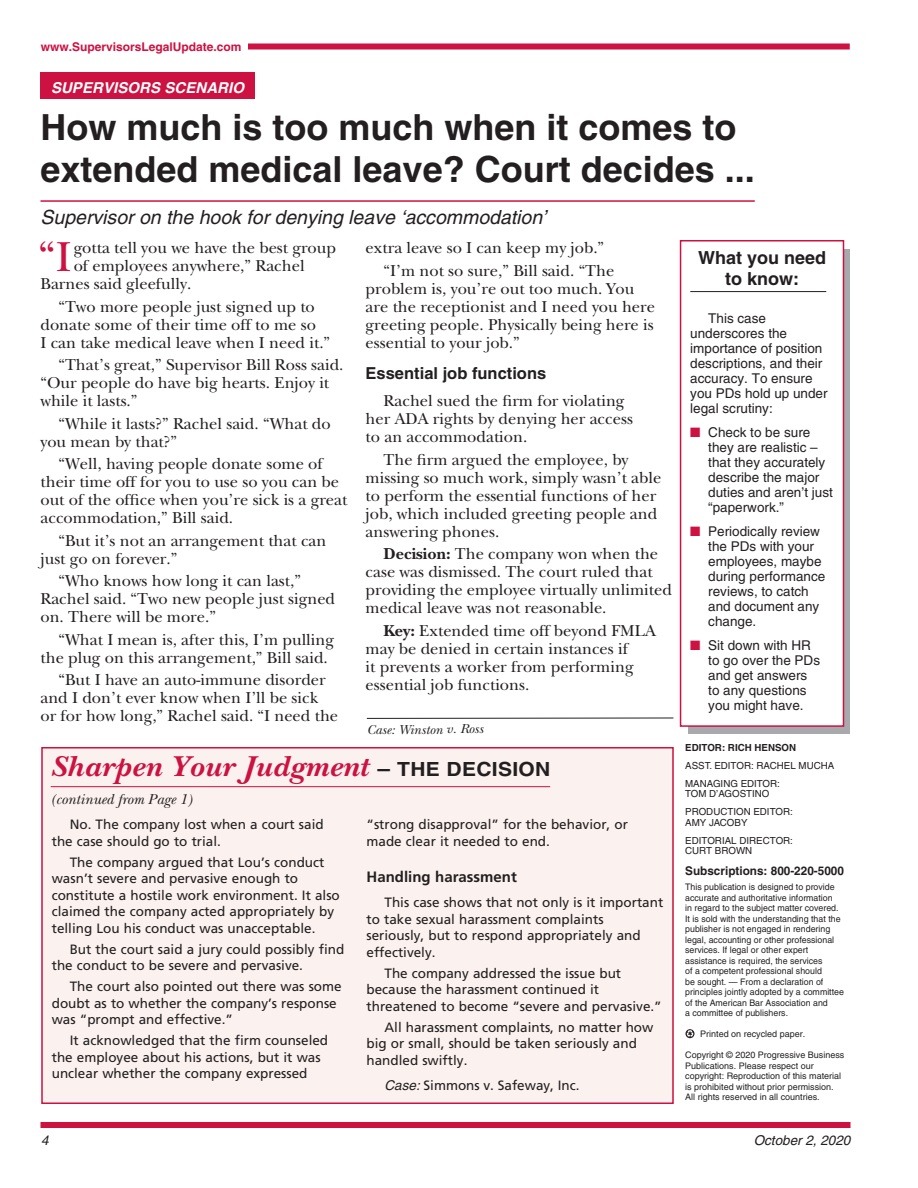
<style>
.page{position:relative;width:918px;height:1188px;background:#fff}
.page>*{position:absolute;margin:0;border:0;box-sizing:border-box;transform-origin:0 0}
.t1{font:43.8px "New Baskerville";color:#cd1141}
.t2{font:700 36px/42px "Helvetica";color:#231f20}
.t3{font:italic 700 30px "New Baskerville";letter-spacing:.015em;color:#cd1141;scale:1.08 1}
.t4{font:italic 19.5px "Helvetica";color:#231f20}
.t5{font:700 18px/21px "Helvetica";color:#231f20;text-align:center}
.t6{font:16.5px/18px "New Baskerville";color:#231f20}
.t7{font:700 16.5px "Helvetica";color:#231f20}
.t8{font:italic 15px "New Baskerville";color:#231f20}
.t9{font:italic 700 15px "Helvetica";letter-spacing:.005em;color:#fff}
.t10{font:700 15px "Frutiger";color:#231f20}
.t11{font:13.5px/16.5px "Frutiger";color:#231f20}
.t12{font:13.5px/15px "Helvetica";color:#231f20}
.t13{font:italic 13.5px "New Baskerville";color:#231f20}
.t14{font:italic 13.5px "Helvetica";color:#231f20}
.t15{font:700 12px "Helvetica";color:#cd1141}
.t16{font:700 12px "Helvetica";color:#231f20}
.t17{font:9.75px/18px "Helvetica";color:#231f20}
.t18{font:700 9.75px "Helvetica";color:#231f20}
.t19{font:9px/10.5px "Helvetica";color:#231f20}
.s1{font-weight:700}
.s2{font-family:"Helvetica";font-style:normal;font-size:21px;color:#231f20}
.s3{font-family:"Helvetica";font-style:normal;font-size:19.5px;color:#231f20}
.s4{font-family:"Helvetica";font-style:italic}
.s5{color:#cd1141}
</style>
<div class="page">
<div style="left:42px;top:748px;width:631px;height:355px;background:#fbf1ef"></div>
<div style="left:41px;top:747px;width:633px;height:357px;border:2px solid #cd1141"></div>
<hr style="left:51px;top:786px;width:499px;height:1px;background:#cd1141">
<div style="left:688px;top:249px;width:162px;height:485px;background:#a8a9ad"></div>
<hr style="left:40px;top:200px;width:715px;height:2px;background:#cd1141">
<div style="left:41px;top:44px;width:809px;height:6px;background:#cd1141"></div>
<hr style="left:367px;top:718px;width:306px;height:1px;background:#231f20">
<div style="left:40px;top:1122px;width:810px;height:6px;background:#cd1141"></div>
<div style="left:41px;top:38px;width:207px;height:18px;background:#fff"></div>
<div style="left:681px;top:241px;width:163px;height:485px;background:#fff"></div>
<hr style="left:690px;top:291px;width:136px;height:1px;background:#231f20">
<div style="left:680px;top:240px;width:164px;height:487px;border:2px solid #cd1141"></div>
<svg style="left:685px;top:1029px;width:10px;height:9px"></svg>
<div style="left:40px;top:72px;width:215px;height:27px;background:#cd1141"></div>
<p class="t15" style="left:41px;top:40px;width:202px">www.SupervisorsLegalUpdate.com</p>
<p class="t9" style="left:51px;top:78px;width:195px">SUPERVISORS SCENARIO</p>
<h2 class="t2" style="left:40px;top:106px;width:716px">How much is too much when it comes to extended medical leave? Court decides ...</h2>
<p class="t4" style="left:40px;top:206px;width:508px">Supervisor on the hook for denying leave ‘accommodation’</p>
<h1 class="t1" style="left:38px;top:231px;width:35px">“I</h1>
<p class="t6" style="left:74px;top:239px;width:264px">gotta tell you we have the best group</p>
<p class="t6" style="left:74px;top:257px;width:232px">of employees anywhere,” Rachel</p>
<p class="t6" style="left:40px;top:275px;width:152px">Barnes said gleefully.</p>
<p class="t6" style="left:40px;top:297px;width:291px;text-indent:18px">“Two more people just signed up to donate some of their time off to me so<br>I can take medical leave when I need it.”</p>
<p class="t6" style="left:40px;top:356px;width:305px;text-indent:18px">“That’s great,” Supervisor Bill Ross said. “Our people do have big hearts. Enjoy it while it lasts.”</p>
<p class="t6" style="left:40px;top:414px;width:292px;text-indent:18px">“While it lasts?” Rachel said. “What do you mean by that?”</p>
<p class="t6" style="left:40px;top:455px;width:308px;text-indent:18px">“Well, having people donate some of their time off for you to use so you can be out of the office when you’re sick is a great accommodation,” Bill said.</p>
<p class="t6" style="left:40px;top:531px;width:287px;text-indent:18px">“But it’s not an arrangement that can just go on forever.”</p>
<p class="t6" style="left:40px;top:572px;width:296px;text-indent:18px">“Who knows how long it can last,”<br>Rachel said. “Two new people just signed on. There will be more.”</p>
<p class="t6" style="left:40px;top:630px;width:295px;text-indent:18px">“What I mean is, after this, I’m pulling the plug on this arrangement,” Bill said.</p>
<p class="t6" style="left:40px;top:671px;width:299px;text-indent:18px">“But I have an auto-immune disorder and I don’t ever know when I’ll be sick or for how long,” Rachel said. “I need the</p>
<p class="t6" style="left:384px;top:237px;width:232px;line-height:22.5px;text-indent:-18px">extra leave so I can keep my job.” “I’m not so sure,” Bill said. “The</p>
<p class="t6" style="left:366px;top:279px;width:291px">problem is, you’re out too much. You are the receptionist and I need you here greeting people. Physically being here is essential to your job.”</p>
<p class="t7" style="left:366px;top:363px;width:182px">Essential job functions</p>
<p class="t6" style="left:366px;top:392px;width:269px;text-indent:18px">Rachel sued the firm for violating her ADA rights by denying her access to an accommodation.</p>
<p class="t6" style="left:366px;top:450px;width:297px;text-indent:18px">The firm argued the employee, by missing so much work, simply wasn’t able to perform the essential functions of her job, which included greeting people and answering phones.</p>
<p class="t6" style="left:366px;top:545px;width:308px;text-indent:18px"><span class="s1">Decision:</span> The company won when the case was dismissed. The court ruled that providing the employee virtually unlimited medical leave was not reasonable.</p>
<p class="t6" style="left:366px;top:621px;width:292px;text-indent:18px"><span class="s1">Key:</span> Extended time off beyond FMLA may be denied in certain instances if<br>it prevents a worker from performing essential job functions.</p>
<p class="t13" style="left:367px;top:721px;width:118px">Case: Winston v. Ross</p>
<h3 class="t3" style="left:51px;top:749px;width:464px">Sharpen Your Judgment <span class="s2">–</span> <span class="s3">THE DECISION</span></h3>
<p class="t8" style="left:51px;top:791px;width:143px">(continued from Page 1)</p>
<p class="t11" style="left:52px;top:816px;width:273px;text-indent:18px">No. The company lost when a court said the case should go to trial.</p>
<p class="t11" style="left:52px;top:854px;width:290px;text-indent:18px">The company argued that Lou’s conduct wasn’t severe and pervasive enough to constitute a hostile work environment. It also claimed the company acted appropriately by telling Lou his conduct was unacceptable.</p>
<p class="t11" style="left:52px;top:941px;width:294px;text-indent:18px">But the court said a jury could possibly find the conduct to be severe and pervasive.</p>
<p class="t11" style="left:52px;top:978px;width:291px;text-indent:18px">The court also pointed out there was some doubt as to whether the company’s response was “prompt and effective.”</p>
<p class="t11" style="left:52px;top:1032px;width:278px;text-indent:18px">It acknowledged that the firm counseled the employee about his actions, but it was unclear whether the company expressed</p>
<p class="t11" style="left:367px;top:816px;width:263px">“strong disapproval” for the behavior, or made clear it needed to end.</p>
<p class="t10" style="left:367px;top:868px;width:152px">Handling harassment</p>
<p class="t11" style="left:367px;top:894px;width:298px;text-indent:18px">This case shows that not only is it important to take sexual harassment complaints seriously, but to respond appropriately and effectively.</p>
<p class="t11" style="left:367px;top:965px;width:297px;text-indent:18px">The company addressed the issue but because the harassment continued it threatened to become “severe and pervasive.”</p>
<p class="t11" style="left:367px;top:1019px;width:288px;text-indent:18px">All harassment complaints, no matter how big or small, should be taken seriously and handled swiftly.</p>
<p class="t11" style="left:385px;top:1077px;width:197px"><span class="s4">Case:</span> Simmons v. Safeway, Inc.</p>
<p class="t5" style="left:698px;top:247px;width:130px">What you need to know:</p>
<p class="t12" style="left:690px;top:311px;width:139px;text-indent:18px">This case underscores the importance of position descriptions, and their accuracy. To ensure you PDs hold up under legal scrutiny:</p>
<p class="t12" style="left:708px;top:425px;width:126px;text-indent:-18px"><span class="s5">■</span> Check to be sure they are realistic – that they accurately describe the major duties and aren’t just “paperwork.”</p>
<p class="t12" style="left:708px;top:524px;width:119px;text-indent:-18px"><span class="s5">■</span> Periodically review the PDs with your employees, maybe during performance reviews, to catch and document any change.</p>
<p class="t12" style="left:708px;top:638px;width:113px;text-indent:-18px"><span class="s5">■</span> Sit down with HR to go over the PDs and get answers to any questions you might have.</p>
<p class="t18" style="left:685px;top:741px;width:113px">EDITOR: RICH HENSON</p>
<p class="t17" style="left:685px;top:756px;width:151px">ASST. EDITOR: RACHEL MUCHA<br>MANAGING EDITOR:</p>
<p class="t17" style="left:685px;top:785px;width:109px">TOM D’AGOSTINO<br>PRODUCTION EDITOR:</p>
<p class="t17" style="left:685px;top:813px;width:109px">AMY JACOBY<br>EDITORIAL DIRECTOR:</p>
<p class="t17" style="left:685px;top:842px;width:69px">CURT BROWN</p>
<p class="t16" style="left:685px;top:864px;width:160px">Subscriptions: 800-220-5000</p>
<p class="t19" style="left:685px;top:882px;width:160px">This publication is designed to provide accurate and authoritative information<br>in regard to the subject matter covered.<br>It is sold with the understanding that the publisher is not engaged in rendering legal, accounting or other professional services. If legal or other expert assistance is required, the services<br>of a competent professional should<br>be sought. — From a declaration of principles jointly adopted by a committee of the American Bar Association and<br>a committee of publishers.</p>
<p class="t19" style="left:700px;top:1029px;width:107px">Printed on recycled paper.</p>
<p class="t19" style="left:685px;top:1050px;width:161px">Copyright © 2020 Progressive Business Publications. Please respect our copyright: Reproduction of this material is prohibited without prior permission.<br>All rights reserved in all countries.</p>
<p class="t14" style="left:41px;top:1132px;width:9px">4</p>
<p class="t14" style="left:754px;top:1132px;width:98px">October 2, 2020</p>
</div>
